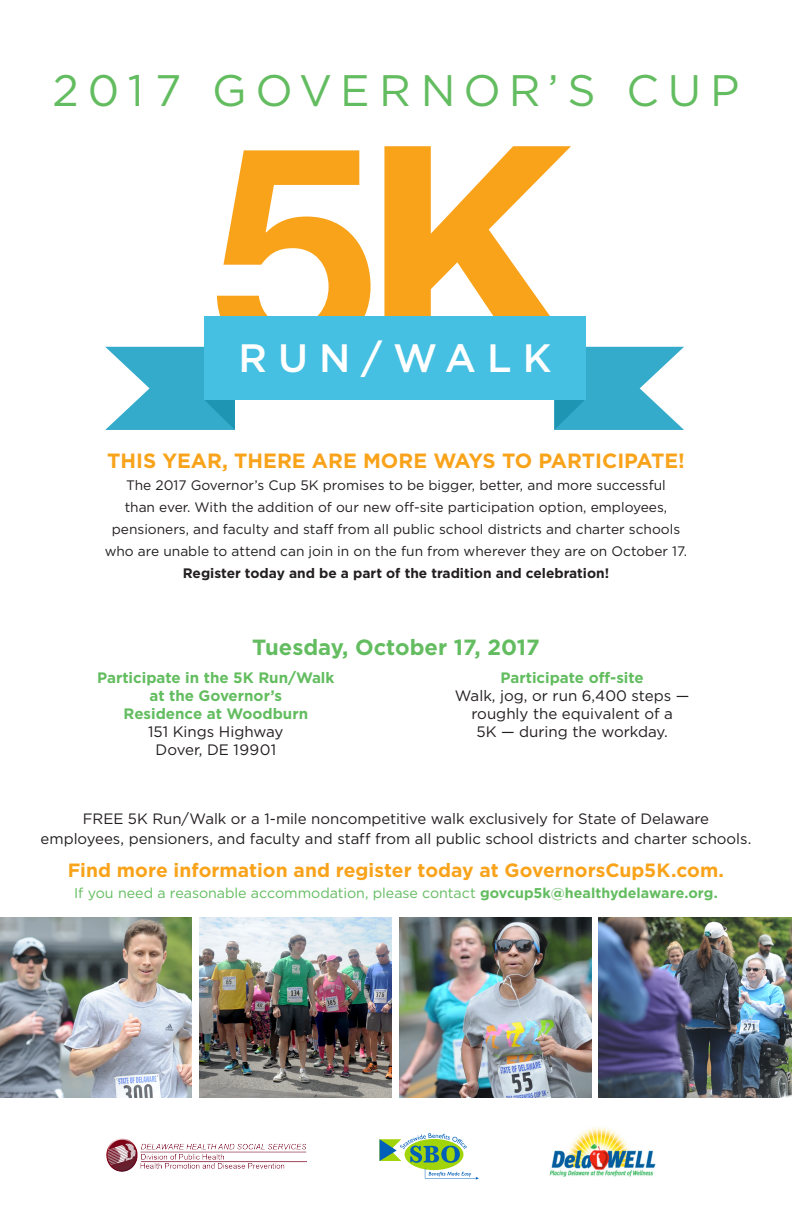
<style>
.page{position:relative;width:792px;height:1224px;background:#fff}
.page>*{position:absolute;margin:0;border:0;box-sizing:border-box;transform-origin:0 0}
.t1{font:700 295.4px "Helvetica Neue";color:#f9a31b}
.t2{font:44.1px "Gotham";letter-spacing:.2em;color:#63bd60}
.t3{font:500 39.6px "Gotham";letter-spacing:.28em;color:#fff}
.t4{font:700 22px "Gotham";color:#63bd60}
.t5{font:700 20.6px "Gotham";color:#f9a31b}
.t6{font:700 19.2px "Gotham";color:#f9a31b}
.t7{font:15.1px/18.1px "Gotham";color:#231f20;text-align:center}
.t8{font:700 15.1px/18.1px "Gotham";color:#63bd60;text-align:center}
.t9{font:15px/20.6px "Gotham";letter-spacing:-.005em;color:#231f20;text-align:center}
.t10{font:14.2px "Gotham";letter-spacing:-.005em;color:#63bd60}
.t11{font:13.7px/22px "Gotham";color:#231f20;text-align:center}
.s1{font-weight:700}
</style>
<div class="page">
<img style="left:106px;top:1139px;width:200px;height:32px">
<img style="left:549px;top:1127px;width:107px;height:49px">
<svg style="left:380px;top:1133px;width:99px;height:47px"></svg>
<img style="left:0;top:917px;width:192px;height:180px">
<img style="left:399px;top:918px;width:192px;height:179px">
<img style="left:599px;top:918px;width:193px;height:179px">
<img style="left:199px;top:918px;width:193px;height:179px">
<svg style="left:105px;top:347px;width:130px;height:83px"></svg>
<svg style="left:554px;top:347px;width:130px;height:83px"></svg>
<div style="left:204px;top:316px;width:381px;height:83px;background:#46c0e2"></div>
<p class="t2" style="left:52px;top:66px;width:689px">2017 GOVERNOR’S CUP</p>
<p class="t1" style="left:212px;top:69px;width:367px">5K</p>
<p class="t3" style="left:238px;top:336px;width:315px">RUN/WALK</p>
<p class="t5" style="left:107px;top:449px;width:579px">THIS YEAR, THERE ARE MORE WAYS TO PARTICIPATE!</p>
<p class="t11" style="left:105px;top:474px;width:584px">The 2017 Governor’s Cup 5K promises to be bigger, better, and more successful<br>than ever. With the addition of our new off-site participation option, employees, pensioners, and faculty and staff from all public school districts and charter schools who are unable to attend can join in on the fun from wherever they are on October 17.<br><span class="s1">Register today and be a part of the tradition and celebration!</span></p>
<p class="t4" style="left:252px;top:634px;width:289px">Tuesday, October 17, 2017</p>
<p class="t8" style="left:97px;top:668px;width:239px">Participate in the 5K Run/Walk at the Governor’s<br>Residence at Woodburn</p>
<p class="t7" style="left:148px;top:722px;width:137px">151 Kings Highway<br>Dover, DE 19901</p>
<p class="t8" style="left:501px;top:668px;width:145px">Participate off-site</p>
<p class="t7" style="left:455px;top:686px;width:236px">Walk, jog, or run 6,400 steps — roughly the equivalent of a<br>5K — during the workday.</p>
<p class="t9" style="left:41px;top:808px;width:712px">FREE 5K Run/Walk or a 1-mile noncompetitive walk exclusively for State of Delaware employees, pensioners, and faculty and staff from all public school districts and charter schools.</p>
<p class="t6" style="left:68px;top:859px;width:658px">Find more information and register today at GovernorsCup5K.com.</p>
<p class="t10" style="left:74px;top:885px;width:645px">If you need a reasonable accommodation, please contact <span class="s1">govcup5k@healthydelaware.org.</span></p>
</div>
